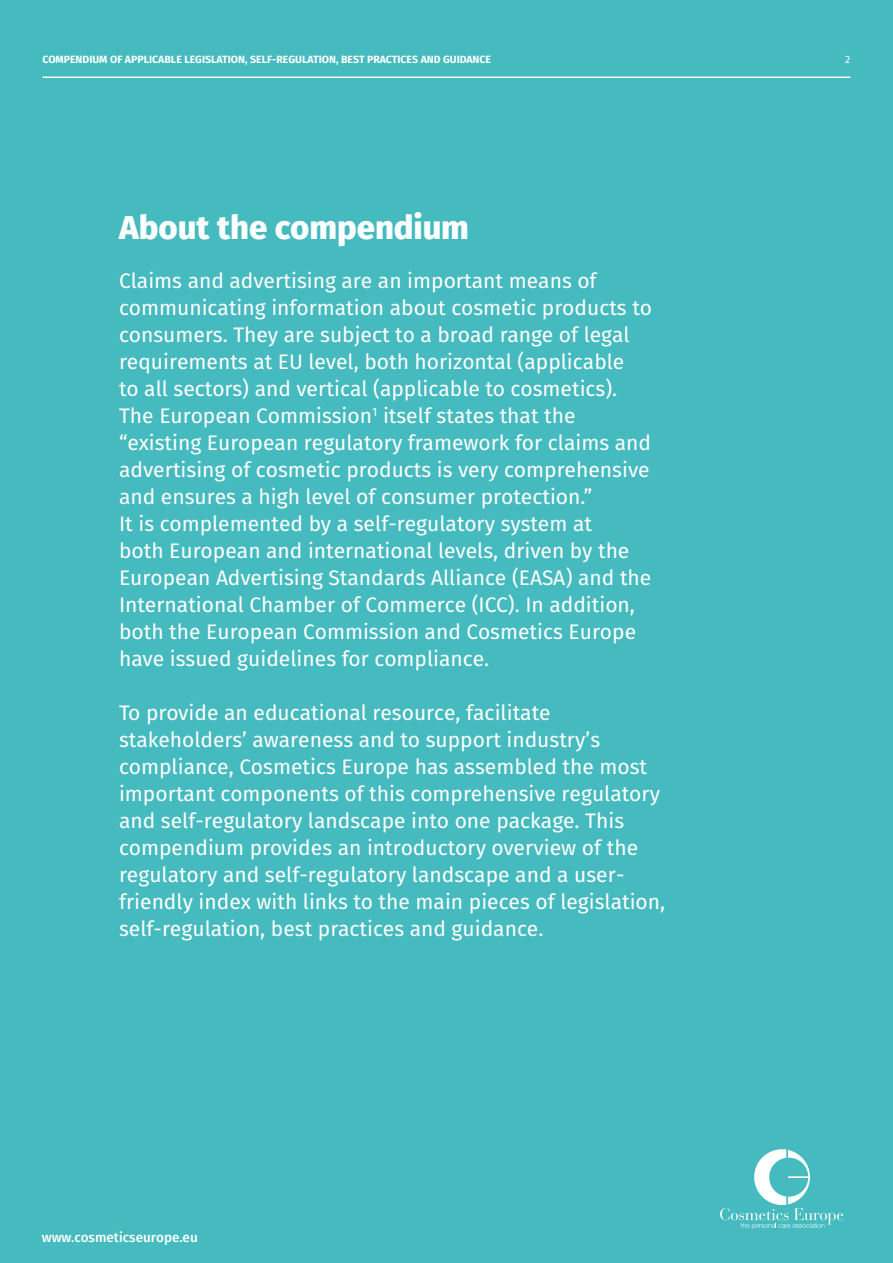
<style>
.page{position:relative;width:893px;height:1263px;background:#45babf}
.page>*{position:absolute;margin:0;border:0;box-sizing:border-box;transform-origin:0 0}
.t1{font:800 33px "Fira Sans";color:#fff}
.t2{font:21px/27px "Fira Sans";color:#fff}
.t3{font:500 13.5px "Fira Sans";color:#fff}
.t4{font:700 10.5px "Fira Sans";color:#fff}
.t5{font:10.5px "Fira Sans";color:#fff}
</style>
<div class="page">
<svg style="left:720px;top:1149px;width:123px;height:80px"></svg>
<hr style="left:43px;top:77px;width:807px;height:1px;background:#fff">
<p class="t4" style="left:43px;top:52px;width:450px">COMPENDIUM OF APPLICABLE LEGISLATION, SELF-REGULATION, BEST PRACTICES AND GUIDANCE</p>
<p class="t5" style="left:845px;top:52px;width:7px">2</p>
<h1 class="t1" style="left:119px;top:205px;width:351px">About the compendium</h1>
<p class="t2" style="left:119px;top:267px;width:534px">Claims and advertising are an important means of communicating information about cosmetic products to consumers. They are subject to a broad range of legal requirements at EU level, both horizontal (applicable<br>to all sectors) and vertical (applicable to cosmetics).<br>The European Commission<sup>1</sup> itself states that the “existing European regulatory framework for claims and advertising of cosmetic products is very comprehensive and ensures a high level of consumer protection.”<br>It is complemented by a self-regulatory system at<br>both European and international levels, driven by the European Advertising Standards Alliance (EASA) and the International Chamber of Commerce (ICC). In addition, both the European Commission and Cosmetics Europe have issued guidelines for compliance.</p>
<p class="t2" style="left:119px;top:699px;width:548px">To provide an educational resource, facilitate stakeholders’ awareness and to support industry’s compliance, Cosmetics Europe has assembled the most important components of this comprehensive regulatory and self-regulatory landscape into one package. This compendium provides an introductory overview of the regulatory and self-regulatory landscape and a user&shy;friendly index with links to the main pieces of legislation, self-regulation, best practices and guidance.</p>
<p class="t3" style="left:42px;top:1227px;width:158px">www.cosmeticseurope.eu</p>
</div>
